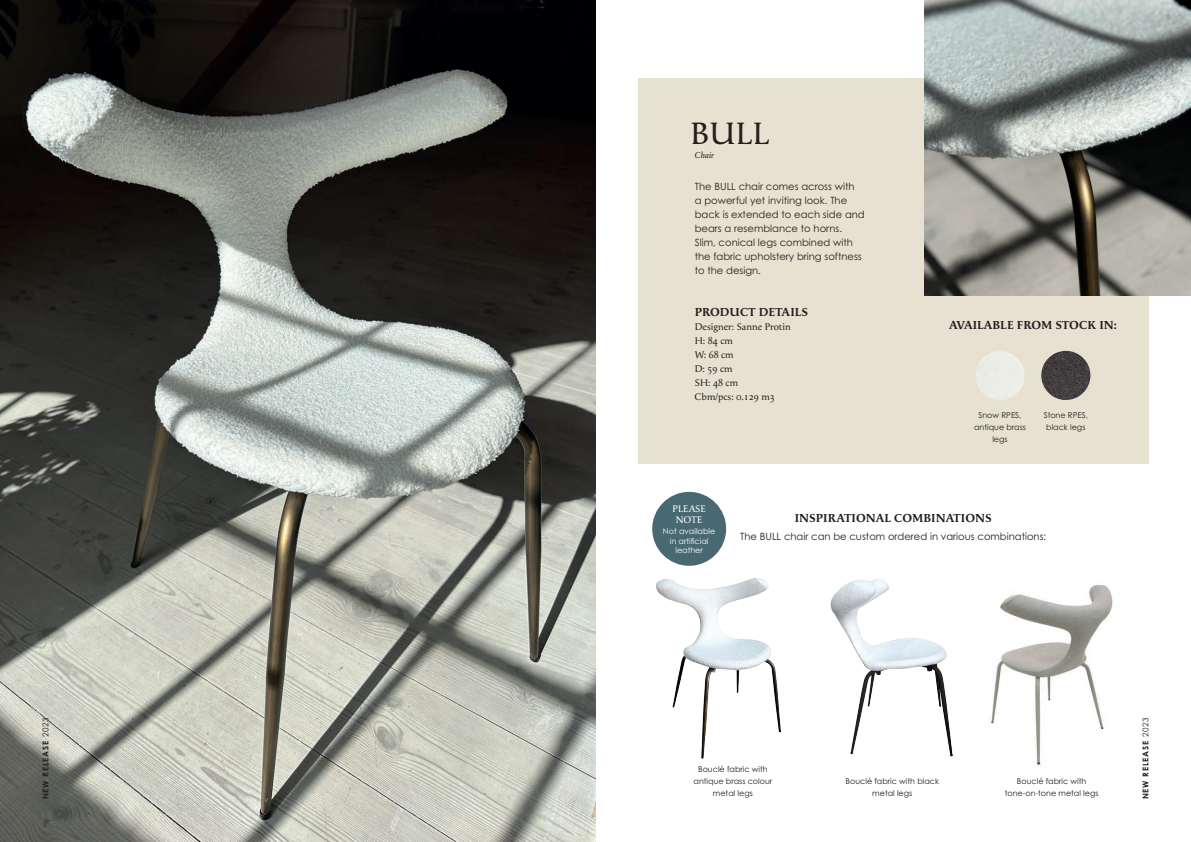
<style>
.page{position:relative;width:1191px;height:842px;background:#fff}
.page>*{position:absolute;margin:0;border:0;box-sizing:border-box;transform-origin:0 0}
.t1{font:32px "Apolline Std";color:#231f20}
.t2{font:700 12px "Apolline Std";color:#231f20}
.t3{font:10px/14px "Century Gothic Pro";color:#231f20}
.t4{font:10px "Apolline Std";color:#231f20}
.t5{font:9.9px/11px "Apolline Std";color:#fff;text-align:center}
.t6{font:italic 9px "Apolline Std";color:#231f20}
.t7{font:8px/12px "Century Gothic Pro";color:#231f20;text-align:center}
.t8{font:8px/9.6px "Century Gothic Pro";color:#fff;text-align:center}
.Produkttekst_manchet{font:700 8px "Century Gothic Pro";letter-spacing:.1em;color:#231f20}
.s1{font-weight:400}
</style>
<div class="page">
<div style="left:638px;top:78px;width:510px;height:386px;background:#e7e1d1"></div>
<img style="left:0;top:0;width:595px;height:842px">
<img style="left:924px;top:0;width:267px;height:295px">
<div style="left:975px;top:351px;width:49px;height:49px;background:#ebeee6;border-radius:25px"></div>
<img style="left:1041px;top:351px;width:49px;height:49px;border-radius:25px">
<img style="left:830px;top:579px;width:123px;height:178px">
<img style="left:656px;top:577px;width:125px;height:182px">
<img style="left:991px;top:585px;width:122px;height:182px">
<div style="left:652px;top:492px;width:74px;height:74px;background:#486872;border-radius:50%"></div>
<p class="Produkttekst_manchet" style="left:41px;top:799px;width:84px;rotate:-90deg">NEW RELEASE <span class="s1">2023</span></p>
<p class="t1" style="left:690px;top:115px;width:81px">BULL</p>
<p class="t3" style="left:694px;top:179px;width:171px">The BULL chair comes across with<br>a powerful yet inviting look. The back is extended to each side and bears a resemblance to horns.<br>Slim, conical legs combined with the fabric upholstery bring softness to the design.</p>
<p class="t2" style="left:694px;top:305px;width:115px">PRODUCT DETAILS</p>
<p class="t4" style="left:694px;top:321px;width:97px">Designer: Sanne Protin</p>
<p class="t4" style="left:694px;top:335px;width:40px">H: 84 cm</p>
<p class="t4" style="left:694px;top:349px;width:40px">W: 68 cm</p>
<p class="t4" style="left:694px;top:363px;width:39px">D: 59 cm</p>
<p class="t4" style="left:694px;top:377px;width:45px">SH: 48 cm</p>
<p class="t4" style="left:694px;top:391px;width:81px">Cbm/pcs: 0.129 m3</p>
<p class="t6" style="left:694px;top:150px;width:21px">Chair</p>
<p class="t2" style="left:949px;top:318px;width:169px">AVAILABLE FROM STOCK IN:</p>
<p class="t7" style="left:974px;top:409px;width:53px">Snow RPES, antique brass legs</p>
<p class="t7" style="left:1043px;top:409px;width:46px">Stone RPES, black legs</p>
<p class="t5" style="left:672px;top:503px;width:35px">PLEASE<br>NOTE</p>
<p class="t8" style="left:663px;top:526px;width:54px">Not available in artificial leather</p>
<p class="t2" style="left:794px;top:511px;width:198px">INSPIRATIONAL COMBINATIONS</p>
<p class="t3" style="left:740px;top:529px;width:308px">The BULL chair can be custom ordered in various combinations:</p>
<p class="t7" style="left:693px;top:763px;width:80px">Bouclé fabric with antique brass colour metal legs</p>
<p class="t7" style="left:845px;top:775px;width:95px">Bouclé fabric with black metal legs</p>
<p class="t7" style="left:1004px;top:775px;width:95px">Bouclé fabric with tone-on-tone metal legs</p>
<p class="Produkttekst_manchet" style="left:1140px;top:799px;width:84px;rotate:-90deg">NEW RELEASE <span class="s1">2023</span></p>
</div>
